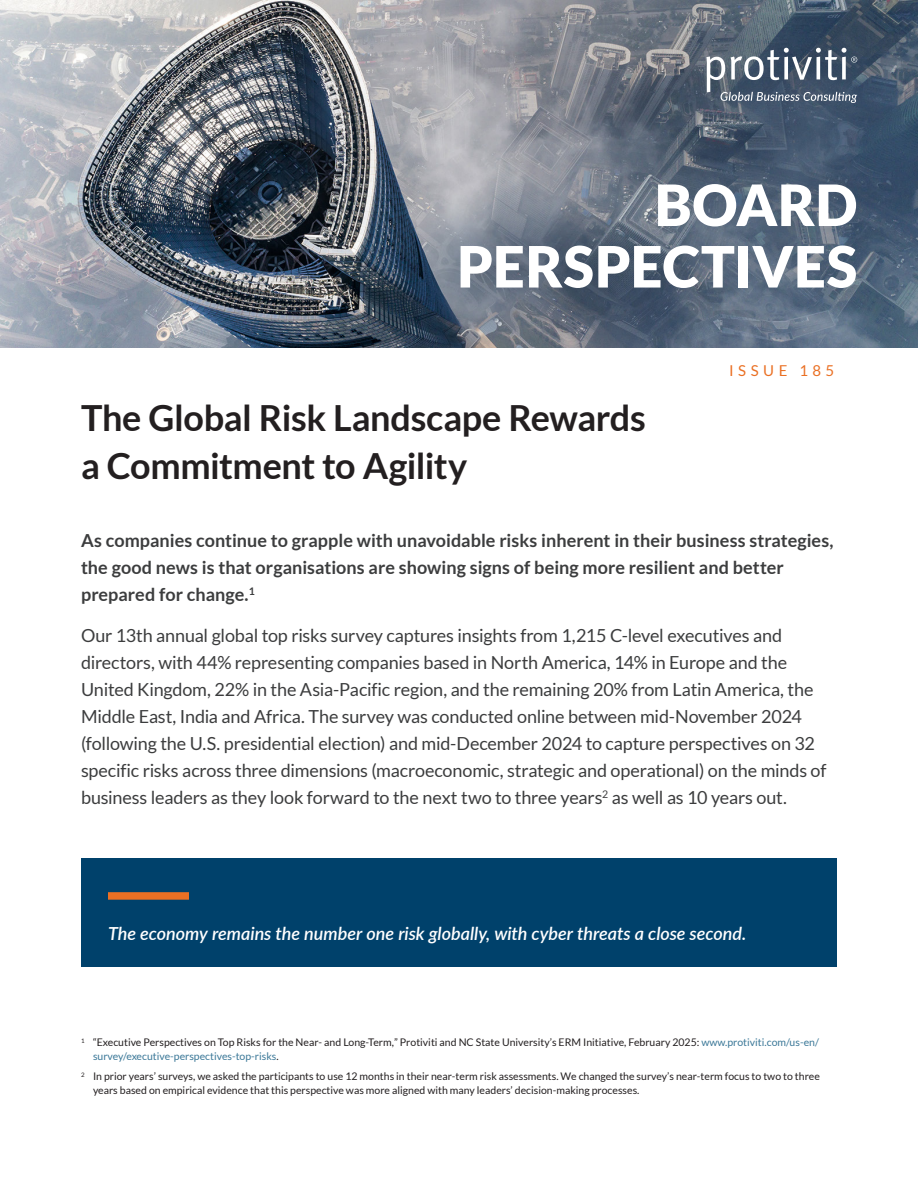
<style>
.page{position:relative;width:918px;height:1188px;background:#fff}
.page>*{position:absolute;margin:0;border:0;box-sizing:border-box;transform-origin:0 0}
.t1{font:900 57px/61.5px "Lato";letter-spacing:.005em;color:#fff;text-align:right}
.Headline_-_24_32_-_Black{font:700 36px/48px "Lato";letter-spacing:-.01em;color:#231f20}
.Body_Text_-_12_18_-_ProGray_Regular{font:18px/27px "Lato";letter-spacing:-.01em;color:#3c3d3e}
.Body_Intro_-_12_18_-_ProGray{font:700 18px/27px "Lato";color:#3c3d3e}
.Quote_-_12_18_-_White{font:italic 600 18px "Lato";color:#fff}
.Issue_No_10_12_Orange{font:15px "Lato";letter-spacing:.3em;color:#ea7024}
.Footnote_-_7_9{font:10.5px/13.5px "Lato";color:#231f20}
.s1{color:#3b7898}
</style>
<div class="page">
<div style="left:81px;top:858px;width:756px;height:109px;background:#00416b"></div>
<div style="left:108px;top:892px;width:81px;height:8px;background:#ea7024"></div>
<img style="left:0;top:0;width:918px;height:348px">
<svg style="left:706px;top:48px;width:151px;height:55px;background:#677585"></svg>
<h1 class="t1" style="left:457px;top:173px;width:402px">BOARD<br>PERSPECTIVES</h1>
<p class="Headline_-_24_32_-_Black" style="left:81px;top:393px;width:566px">The Global Risk Landscape Rewards a Commitment to Agility</p>
<p class="Issue_No_10_12_Orange" style="left:729px;top:363px;width:107px">ISSUE 185</p>
<p class="Body_Intro_-_12_18_-_ProGray" style="left:81px;top:527px;width:754px">As companies continue to grapple with unavoidable risks inherent in their business strategies, the good news is that organisations are showing signs of being more resilient and better prepared for change.<sup>1</sup></p>
<p class="Body_Text_-_12_18_-_ProGray_Regular" style="left:81px;top:622px;width:747px">Our 13th annual global top risks survey captures insights from 1,215 C-level executives and directors, with 44% representing companies based in North America, 14% in Europe and the United Kingdom, 22% in the Asia-Pacific region, and the remaining 20% from Latin America, the Middle East, India and Africa. The survey was conducted online between mid-November 2024 (following the U.S. presidential election) and mid-December 2024 to capture perspectives on 32 specific risks across three dimensions (macroeconomic, strategic and operational) on the minds of business leaders as they look forward to the next two to three years<sup>2</sup> as well as 10 years out.</p>
<p class="Quote_-_12_18_-_White" style="left:108px;top:921px;width:640px">The economy remains the number one risk globally, with cyber threats a close second.</p>
<p class="Footnote_-_7_9" style="left:93px;top:1036px;width:727px;text-indent:-12px"><sup>1</sup> “Executive Perspectives on Top Risks for the Near- and Long-Term,” Protiviti and NC State University’s ERM Initiative, February 2025: <span class="s1">www.protiviti.com/us-en/ survey/executive-perspectives-top-risks</span>.</p>
<p class="Footnote_-_7_9" style="left:93px;top:1069px;width:728px;text-indent:-12px"><sup>2</sup> In prior years’ surveys, we asked the participants to use 12 months in their near-term risk assessments. We changed the survey’s near-term focus to two to three years based on empirical evidence that this perspective was more aligned with many leaders’ decision-making processes.</p>
</div>
